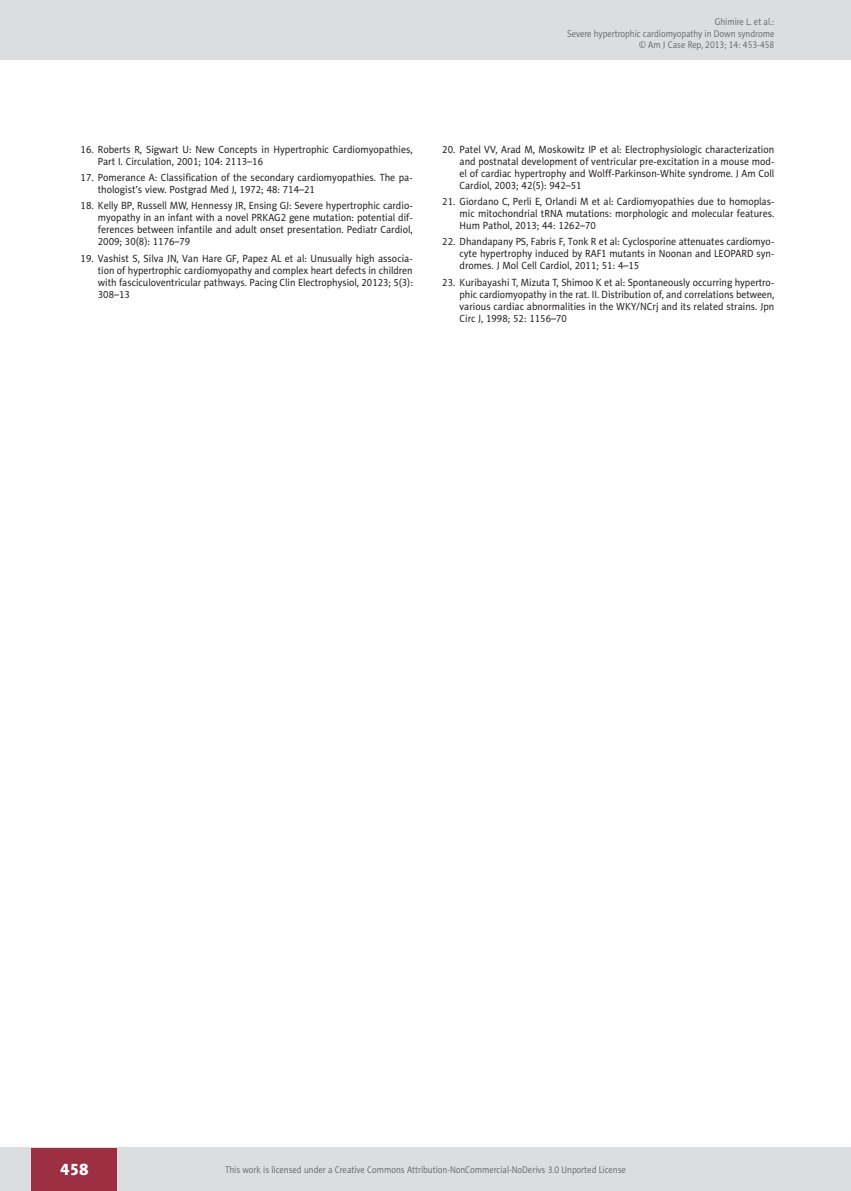
<style>
.page{position:relative;width:851px;height:1191px;background:#fff}
.page>*{position:absolute;margin:0;border:0;box-sizing:border-box;transform-origin:0 0}
.t1{font:16.5px "Naomi Sans EFN Heavy";color:#fff}
.AJCR_Referencje_punk{font:10.5px/12px "Naomi Sans EFN";color:#231f20;text-align:justify;scale:.95 1}
.t2{font:9.75px/11.2px "Naomi Sans EFN Light";color:#57585a;text-align:right;scale:.9 1}
</style>
<div class="page">
<div style="left:0;top:1148px;width:850px;height:43px;background:#dcdddf"></div>
<div style="left:32px;top:1148px;width:85px;height:42px;background:#9d2f42"></div>
<div style="left:0;top:0;width:850px;height:60px;background:#dcdddf"></div>
<p class="t2" style="left:567px;top:16px;width:232px">Ghimire L. et al.:<br>Severe hypertrophic cardiomyopathy in Down syndrome © Am J Case Rep, 2013; 14: 453-458</p>
<p class="AJCR_Referencje_punk" style="left:98px;top:143px;width:333px;text-indent:-17px">16. Roberts R, Sigwart U: New Concepts in Hypertrophic Cardiomyopathies,<br>Part I. Circulation, 2001; 104: 2113–16</p>
<p class="AJCR_Referencje_punk" style="left:98px;top:172px;width:333px;text-indent:-17px">17. Pomerance A: Classification of the secondary cardiomyopathies. The pa&shy;thologist’s view. Postgrad Med J, 1972; 48: 714–21</p>
<p class="AJCR_Referencje_punk" style="left:98px;top:200px;width:333px;text-indent:-17px">18. Kelly BP, Russell MW, Hennessy JR, Ensing GJ: Severe hypertrophic cardio&shy;myopathy in an infant with a novel PRKAG2 gene mutation: potential dif&shy;ferences between infantile and adult onset presentation. Pediatr Cardiol, 2009; 30(8): 1176–79</p>
<p class="AJCR_Referencje_punk" style="left:98px;top:252px;width:333px;text-indent:-17px">19. Vashist S, Silva JN, Van Hare GF, Papez AL et al: Unusually high associa&shy;tion of hypertrophic cardiomyopathy and complex heart defects in children with fasciculoventricular pathways. Pacing Clin Electrophysiol, 20123; 5(3):<br>308–13</p>
<p class="AJCR_Referencje_punk" style="left:459px;top:143px;width:333px;text-indent:-17px">20. Patel VV, Arad M, Moskowitz IP et al: Electrophysiologic characterization and postnatal development of ventricular pre-excitation in a mouse mod&shy;el of cardiac hypertrophy and Wolff-Parkinson-White syndrome. J Am Coll Cardiol, 2003; 42(5): 942–51</p>
<p class="AJCR_Referencje_punk" style="left:459px;top:196px;width:333px;text-indent:-17px">21. Giordano C, Perli E, Orlandi M et al: Cardiomyopathies due to homoplas&shy;mic mitochondrial tRNA mutations: morphologic and molecular features.<br>Hum Pathol, 2013; 44: 1262–70</p>
<p class="AJCR_Referencje_punk" style="left:459px;top:236px;width:333px;text-indent:-17px">22. Dhandapany PS, Fabris F, Tonk R et al: Cyclosporine attenuates cardiomyo&shy;cyte hypertrophy induced by RAF1 mutants in Noonan and LEOPARD syn&shy;dromes. J Mol Cell Cardiol, 2011; 51: 4–15</p>
<p class="AJCR_Referencje_punk" style="left:459px;top:276px;width:333px;text-indent:-17px">23. Kuribayashi T, Mizuta T, Shimoo K et al: Spontaneously occurring hypertro&shy;phic cardiomyopathy in the rat. II. Distribution of, and correlations between, various cardiac abnormalities in the WKY/NCrj and its related strains. Jpn Circ J, 1998; 52: 1156–70</p>
<h1 class="t1" style="left:60px;top:1159px;width:30px">458</h1>
<p class="t2" style="left:225px;top:1164px;width:447px">This work is licensed under a Creative Commons Attribution-NonCommercial-NoDerivs 3.0 Unported License</p>
</div>
